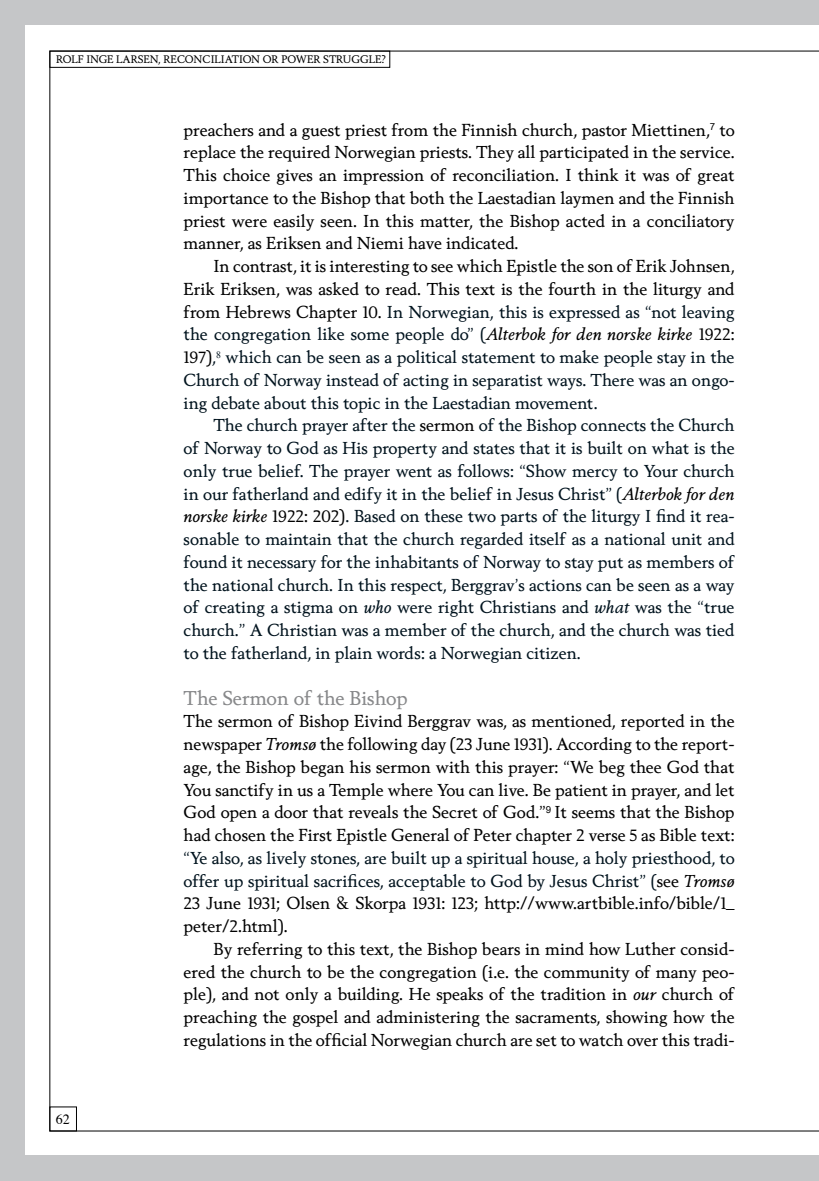
<style>
.page{position:relative;width:819px;height:1181px;background:#fff}
.page>*{position:absolute;margin:0;border:0;box-sizing:border-box;transform-origin:0 0}
.t1{font:19.25px "Berling Nova Text";color:#87888a}
.t2{font:16.62px/22.8px "Berling Nova Text";color:#00131e;text-align:justify}
.t3{font:16.62px/22.8px "Berling Nova Text";color:#000;text-align:justify}
.t4{font:14px "Times";color:#000}
.t5{font:10.5px "Berling Nova Text";color:#000}
.s1{color:#000}
.s2{font-style:italic;color:#000}
.s3{font-style:italic}
</style>
<div class="page">
<div style="left:0;top:0;width:25px;height:1181px;background:#c5c6c8"></div>
<div style="left:0;top:0;width:819px;height:25px;background:#c5c6c8"></div>
<div style="left:0;top:1155px;width:819px;height:26px;background:#c5c6c8"></div>
<div style="left:50px;top:51px;width:340px;height:17px;border:1px solid #000"></div>
<p class="t5" style="left:56px;top:53px;width:15px">Rolf</p>
<p class="t5" style="left:86px;top:53px;width:13px">Inge</p>
<p class="t5" style="left:116px;top:53px;width:15px">Larse</p>
<p class="t5" style="left:150px;top:53px;width:29px">N, Reconciliation</p>
<p class="t5" style="left:263px;top:53px;width:34px">or Power</p>
<p class="t5" style="left:323px;top:53px;width:15px">Struggle</p>
<p class="t5" style="left:381px;top:53px;width:6px">?</p>
<p class="t4" style="left:56px;top:1105px;width:16px">62</p>
<p class="t3" style="left:184px;top:118px;width:552px">preachers and a guest priest from the Finnish church, pastor Miettinen,<sup>7</sup> to replace the required Norwegian priests. They all participated in the service.<br>This choice gives an impression of reconciliation. I think it was of great importance to the Bishop that both the Laestadian laymen and the Finnish priest were easily seen. In this matter, the Bishop acted in a conciliatory manner, as Eriksen and Niemi have indicated.</p>
<p class="t2" style="left:184px;top:254px;width:552px;text-indent:30px"><span class="s1">In contrast, it is interesting to see which Epistle the son of Erik Johnsen, Erik Eriksen, was asked to read. This text is the fourth in the liturgy and from Hebrews Chapter 10.</span> In Norwegian, this is expressed as “not leaving the congregation like some people do” (<span class="s2">Alterbok for den norske kirke</span> <span class="s1">1922:<br>197)</span>,<sup>8</sup> which can be seen as a political statement to make people stay in the Church of Norway instead of acting in separatist ways. There was an ongo&shy;ing debate about this topic in the Laestadian movement.</p>
<p class="t2" style="left:184px;top:413px;width:552px;text-indent:30px">The church prayer after the <span class="s1">sermon</span> of the Bishop connects the Church of Norway to God as His property and states that it is built on what is the only true belief. The prayer went as follows: “Show mercy to Your church in our fatherland and edify it in the belief in Jesus Christ” (<span class="s2">Alterbok for den norske kirke</span> <span class="s1">1922: 202)</span>. Based on these two parts of the liturgy I find it rea&shy;sonable to maintain that the church regarded itself as a national unit and found it necessary for the inhabitants of Norway to stay put as members of the national church. In this respect, Berggrav’s actions can be seen as a way of creating a stigma on <span class="s3">who</span> were right Christians and <span class="s3">what</span> was the “true church.” A Christian was a member of the church, and the church was tied to the fatherland, in plain words: a Norwegian citizen.</p>
<p class="t1" style="left:184px;top:685px;width:225px">The Sermon of the Bishop</p>
<p class="t3" style="left:184px;top:709px;width:552px">The sermon of Bishop Eivind Berggrav was, as mentioned, reported in the newspaper <span class="s3">Tromsø</span> the following day (23 June 1931). According to the report&shy;age, the Bishop began his sermon with this prayer: “We beg thee God that You sanctify in us a Temple where You can live. Be patient in prayer, and let God open a door that reveals the Secret of God.”<sup>9</sup> It seems that the Bishop had chosen the First Epistle General of Peter chapter 2 verse 5 as Bible text:</p>
<p class="t2" style="left:184px;top:846px;width:552px">“Ye also, as lively stones, are built up a spiritual house, a holy priesthood, to offer up spiritual sacrifices, acceptable to God by Jesus Christ” (<span class="s1">see</span> <span class="s2">Tromsø </span><span class="s1">23 June 1931; Olsen &amp; Skorpa 1931: 123; http://www.artbible.info/bible/1_ peter/2.html).</span></p>
<p class="t3" style="left:184px;top:937px;width:552px;text-indent:30px">By referring to this text, the Bishop bears in mind how Luther consid&shy;ered the church to be the congregation (i.e. the community of many peo&shy;ple), and not only a building. He speaks of the tradition in <span class="s3">our</span> church of preaching the gospel and administering the sacraments, showing how the regulations in the official Norwegian church are set to watch over this tradi-</p>
</div>
